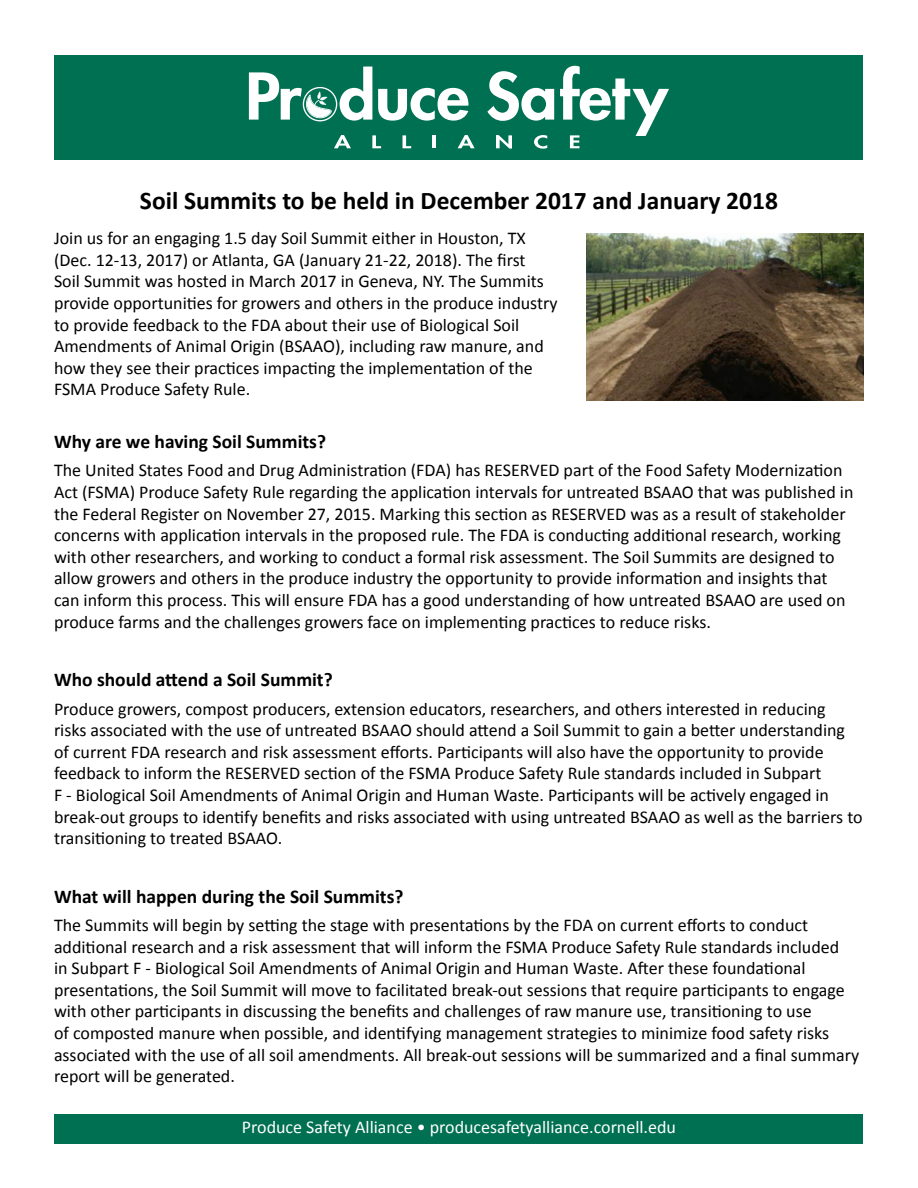
<style>
.page{position:relative;width:918px;height:1188px;background:#fff}
.page>*{position:absolute;margin:0;border:0;box-sizing:border-box;transform-origin:0 0}
.t1{font:700 25.5px "Calibri";color:#000}
.t2{font:700 19.5px "Calibri";color:#000}
.t3{font:18px/21.6px "Calibri";color:#000}
.t4{font:18px "Calibri";color:#fff}
</style>
<div class="page">
<div style="left:55px;top:1114px;width:808px;height:30px;background:#007052"></div>
<div style="left:55px;top:55px;width:808px;height:105px;background:#007052"></div>
<svg style="left:334px;top:135px;width:17px;height:13px"></svg>
<svg style="left:372px;top:135px;width:9px;height:13px"></svg>
<svg style="left:403px;top:135px;width:8px;height:13px"></svg>
<svg style="left:433px;top:135px;width:3px;height:13px"></svg>
<svg style="left:458px;top:135px;width:17px;height:13px"></svg>
<svg style="left:496px;top:135px;width:16px;height:14px"></svg>
<svg style="left:534px;top:135px;width:13px;height:14px"></svg>
<svg style="left:378px;top:88px;width:90px;height:33px"></svg>
<svg style="left:487px;top:71px;width:67px;height:50px"></svg>
<svg style="left:560px;top:66px;width:109px;height:82px"></svg>
<svg style="left:249px;top:67px;width:123px;height:54px"></svg>
<img style="left:586px;top:234px;width:278px;height:166px">
<h1 class="t1" style="left:140px;top:184px;width:640px">Soil Summits to be held in December 2017 and January 2018</h1>
<p class="t3" style="left:54px;top:227px;width:505px">Join us for an engaging 1.5 day Soil Summit either in Houston, TX (Dec. 12-13, 2017) or Atlanta, GA (January 21-22, 2018). The first<br>Soil Summit was hosted in March 2017 in Geneva, NY. The Summits provide opportunities for growers and others in the produce industry to provide feedback to the FDA about their use of Biological Soil Amendments of Animal Origin (BSAAO), including raw manure, and how they see their practices impacting the implementation of the FSMA Produce Safety Rule.</p>
<p class="t2" style="left:54px;top:429px;width:274px">Why are we having Soil Summits?</p>
<p class="t3" style="left:54px;top:460px;width:801px">The United States Food and Drug Administration (FDA) has RESERVED part of the Food Safety Modernization Act (FSMA) Produce Safety Rule regarding the application intervals for untreated BSAAO that was published in the Federal Register on November 27, 2015. Marking this section as RESERVED was as a result of stakeholder concerns with application intervals in the proposed rule. The FDA is conducting additional research, working with other researchers, and working to conduct a formal risk assessment. The Soil Summits are designed to allow growers and others in the produce industry the opportunity to provide information and insights that can inform this process. This will ensure FDA has a good understanding of how untreated BSAAO are used on produce farms and the challenges growers face on implementing practices to reduce risks.</p>
<p class="t2" style="left:54px;top:667px;width:280px">Who should attend a Soil Summit?</p>
<p class="t3" style="left:54px;top:698px;width:810px">Produce growers, compost producers, extension educators, researchers, and others interested in reducing risks associated with the use of untreated BSAAO should attend a Soil Summit to gain a better understanding of current FDA research and risk assessment efforts. Participants will also have the opportunity to provide feedback to inform the RESERVED section of the FSMA Produce Safety Rule standards included in Subpart<br>F - Biological Soil Amendments of Animal Origin and Human Waste. Participants will be actively engaged in break-out groups to identify benefits and risks associated with using untreated BSAAO as well as the barriers to transitioning to treated BSAAO.</p>
<p class="t2" style="left:54px;top:884px;width:351px">What will happen during the Soil Summits?</p>
<p class="t3" style="left:54px;top:914px;width:807px">The Summits will begin by setting the stage with presentations by the FDA on current efforts to conduct additional research and a risk assessment that will inform the FSMA Produce Safety Rule standards included<br>in Subpart F - Biological Soil Amendments of Animal Origin and Human Waste. After these foundational presentations, the Soil Summit will move to facilitated break-out sessions that require participants to engage with other participants in discussing the benefits and challenges of raw manure use, transitioning to use<br>of composted manure when possible, and identifying management strategies to minimize food safety risks associated with the use of all soil amendments. All break-out sessions will be summarized and a final summary report will be generated.</p>
<p class="t4" style="left:242px;top:1116px;width:436px">Produce Safety Alliance • producesafetyalliance.cornell.edu</p>
</div>
